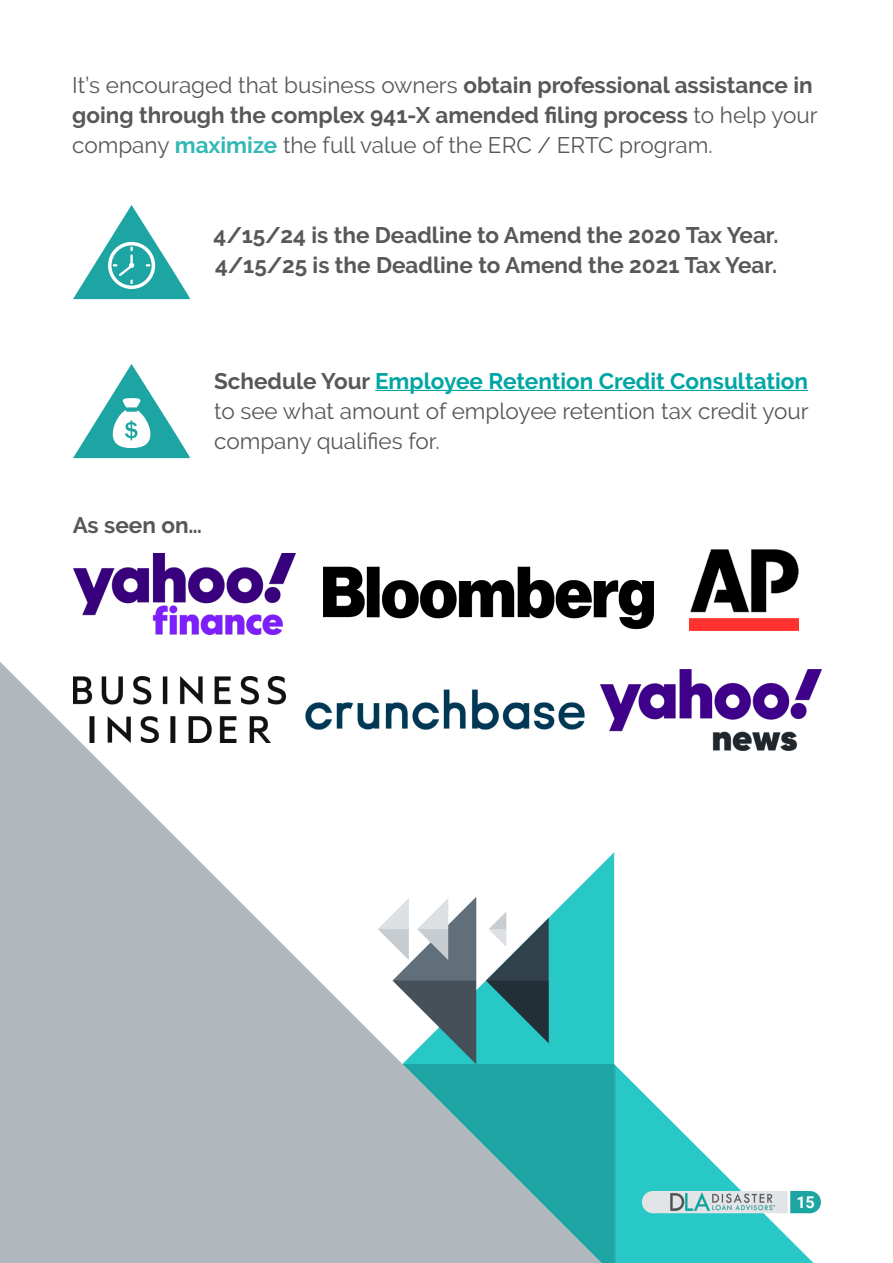
<style>
.page{position:relative;width:893px;height:1263px;background:#fff}
.page>*{position:absolute;margin:0;border:0;box-sizing:border-box;transform-origin:0 0}
.t1{font:22.5px/30px "Raleway";color:#57585a}
.t2{font:700 22.5px "Raleway";color:#57585a}
.t3{font:700 16.2px "Roboto";color:#fff}
.s1{font-weight:700}
.s2{font-weight:700;color:#33b8b6}
.s3{font-weight:700;color:#00a6a4}
</style>
<div class="page">
<svg style="left:0;top:662px;width:601px;height:601px;fill:#b0b8be"></svg>
<svg style="left:73px;top:205px;width:117px;height:94px"></svg>
<img style="left:601px;top:669px;width:221px;height:81px">
<img style="left:304px;top:687px;width:282px;height:45px">
<img style="left:323px;top:566px;width:331px;height:64px">
<img style="left:690px;top:549px;width:109px;height:81px">
<img style="left:73px;top:677px;width:213px;height:66px">
<img style="left:73px;top:554px;width:222px;height:81px">
<svg style="left:73px;top:364px;width:117px;height:94px"></svg>
<hr style="left:375px;top:390px;width:433px;height:1px;background:#00a6a4">
<svg style="left:378px;top:852px;width:443px;height:411px"></svg>
<img style="left:664px;top:1190px;width:114px;height:24px">
<p class="t1" style="left:72px;top:70px;width:747px">It’s encouraged that business owners <span class="s1">obtain professional assistance in going through the complex 941-X amended filing process</span> to help your company <span class="s2">maximize</span> the full value of the ERC / ERTC program.</p>
<p class="t2" style="left:214px;top:222px;width:567px">4/15/24 is the Deadline to Amend the 2020 Tax Year.</p>
<p class="t2" style="left:215px;top:252px;width:564px">4/15/25 is the Deadline to Amend the 2021 Tax Year.</p>
<p class="t1" style="left:214px;top:366px;width:596px;text-align:justify"><span class="s1">Schedule Your</span> <span class="s3">Employee Retention Credit Consultation </span>to see what amount of employee retention tax credit your company qualifies for.</p>
<p class="t2" style="left:73px;top:512px;width:131px">As seen on…</p>
<p class="t3" style="left:796px;top:1190px;width:20px">15</p>
</div>
